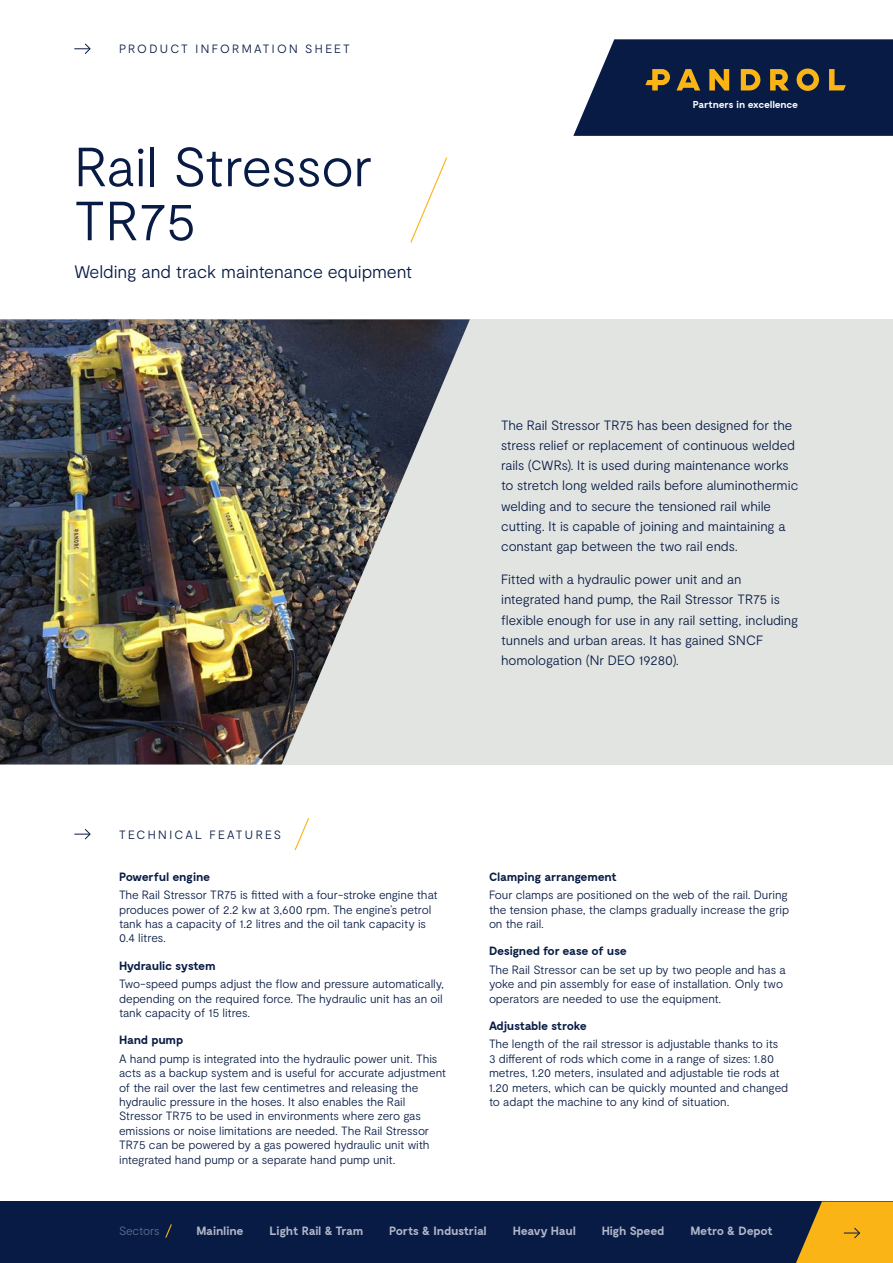
<style>
.page{position:relative;width:893px;height:1263px;background:#fff}
.page>*{position:absolute;margin:0;border:0;box-sizing:border-box;transform-origin:0 0}
.t1{font:300 55.05px/54px "Moderat";letter-spacing:-.01em;color:#071b44}
.t2{font:300 18px "Moderat";letter-spacing:-.005em;color:#071b44}
.t3{font:300 13.5px/20.2px "Moderat";letter-spacing:-.01em;color:#071b44}
.INSTRUCTIONS_COPY{font:300 12px/14.4px "Moderat";letter-spacing:-.01em;color:#071b44}
.INSTRUCTIONS_COPY-2{font:700 12px "Moderat";letter-spacing:-.025em;color:#071b44}
.CONTACT_DETAILS{font:700 12px "Moderat";letter-spacing:-.025em;color:#b3b7c9}
.sub_headings{font:300 12px "Moderat";letter-spacing:.19em;color:#071b44}
.CONTACT_DETAILS-2{font:300 12px "Moderat";letter-spacing:.19em;color:#071b44}
.CONTACT_DETAILS-3{font:300 12px "Moderat";letter-spacing:-.015em;color:#646e8d}
.t4{font:700 10.05px "Moderat";letter-spacing:-.025em;color:#fff}
</style>
<div class="page">
<svg style="left:573px;top:39px;width:320px;height:97px;background:#27344e"></svg>
<div style="left:0;top:319px;width:893px;height:445px;background:#e2e4e2"></div>
<img style="left:0;top:319px;width:470px;height:445px">
<svg style="left:74px;top:829px;width:17px;height:11px"></svg>
<svg style="left:294px;top:818px;width:15px;height:33px"></svg>
<svg style="left:410px;top:157px;width:38px;height:86px"></svg>
<div style="left:0;top:1201px;width:893px;height:62px;background:#071b44"></div>
<svg style="left:165px;top:1224px;width:7px;height:14px"></svg>
<svg style="left:74px;top:43px;width:17px;height:11px"></svg>
<svg style="left:796px;top:1201px;width:97px;height:62px;background:#d79d1c"></svg>
<p class="sub_headings" style="left:119px;top:42px;width:232px">PRODUCT INFORMATION SHEET</p>
<p class="t1" style="left:74px;top:140px;width:300px">Rail Stressor<br>TR75</p>
<p class="t2" style="left:74px;top:261px;width:339px">Welding and track maintenance equipment</p>
<p class="t4" style="left:693px;top:98px;width:107px">Partners in excellence</p>
<p class="t3" style="left:501px;top:415px;width:299px">The Rail Stressor TR75 has been designed for the stress relief or replacement of continuous welded rails (CWRs). It is used during maintenance works to stretch long welded rails before aluminothermic welding and to secure the tensioned rail while cutting. It is capable of joining and maintaining a constant gap between the two rail ends.</p>
<p class="t3" style="left:501px;top:569px;width:298px">Fitted with a hydraulic power unit and an integrated hand pump, the Rail Stressor TR75 is flexible enough for use in any rail setting, including tunnels and urban areas. It has gained SNCF homologation (Nr DEO 19280).</p>
<p class="CONTACT_DETAILS-2" style="left:119px;top:827px;width:163px">TECHNICAL FEATURES</p>
<p class="INSTRUCTIONS_COPY-2" style="left:119px;top:869px;width:93px">Powerful engine</p>
<p class="INSTRUCTIONS_COPY" style="left:119px;top:888px;width:320px">The Rail Stressor TR75 is fitted with a four-stroke engine that produces power of 2.2 kw at 3,600 rpm. The engine’s petrol tank has a capacity of 1.2 litres and the oil tank capacity is 0.4 litres.</p>
<p class="INSTRUCTIONS_COPY-2" style="left:119px;top:958px;width:98px">Hydraulic system</p>
<p class="INSTRUCTIONS_COPY" style="left:119px;top:977px;width:326px;text-align:justify">Two-speed pumps adjust the flow and pressure automatically, depending on the required force. The hydraulic unit has an oil tank capacity of 15 litres.</p>
<p class="INSTRUCTIONS_COPY-2" style="left:119px;top:1033px;width:66px">Hand pump</p>
<p class="INSTRUCTIONS_COPY" style="left:119px;top:1051px;width:328px">A hand pump is integrated into the hydraulic power unit. This acts as a backup system and is useful for accurate adjustment of the rail over the last few centimetres and releasing the hydraulic pressure in the hoses. It also enables the Rail Stressor TR75 to be used in environments where zero gas emissions or noise limitations are needed. The Rail Stressor TR75 can be powered by a gas powered hydraulic unit with integrated hand pump or a separate hand pump unit.</p>
<p class="INSTRUCTIONS_COPY-2" style="left:489px;top:869px;width:130px">Clamping arrangement</p>
<p class="INSTRUCTIONS_COPY" style="left:489px;top:888px;width:302px;text-align:justify">Four clamps are positioned on the web of the rail. During the tension phase, the clamps gradually increase the grip on the rail.</p>
<p class="INSTRUCTIONS_COPY-2" style="left:489px;top:944px;width:139px">Designed for ease of use</p>
<p class="INSTRUCTIONS_COPY" style="left:489px;top:962px;width:298px">The Rail Stressor can be set up by two people and has a yoke and pin assembly for ease of installation. Only two operators are needed to use the equipment.</p>
<p class="INSTRUCTIONS_COPY-2" style="left:489px;top:1019px;width:99px">Adjustable stroke</p>
<p class="INSTRUCTIONS_COPY" style="left:489px;top:1037px;width:301px">The length of the rail stressor is adjustable thanks to its<br>3 different of rods which come in a range of sizes: 1.80 metres, 1.20 meters, insulated and adjustable tie rods at 1.20 meters, which can be quickly mounted and changed to adapt the machine to any kind of situation.</p>
<p class="CONTACT_DETAILS-3" style="left:119px;top:1224px;width:42px">Sectors</p>
<p class="CONTACT_DETAILS" style="left:196px;top:1224px;width:49px">Mainline</p>
<p class="CONTACT_DETAILS" style="left:270px;top:1224px;width:95px">Light Rail &amp; Tram</p>
<p class="CONTACT_DETAILS" style="left:389px;top:1224px;width:99px">Ports &amp; Industrial</p>
<p class="CONTACT_DETAILS" style="left:513px;top:1224px;width:65px">Heavy Haul</p>
<p class="CONTACT_DETAILS" style="left:602px;top:1224px;width:64px">High Speed</p>
<p class="CONTACT_DETAILS" style="left:690px;top:1224px;width:84px">Metro &amp; Depot</p>
</div>
